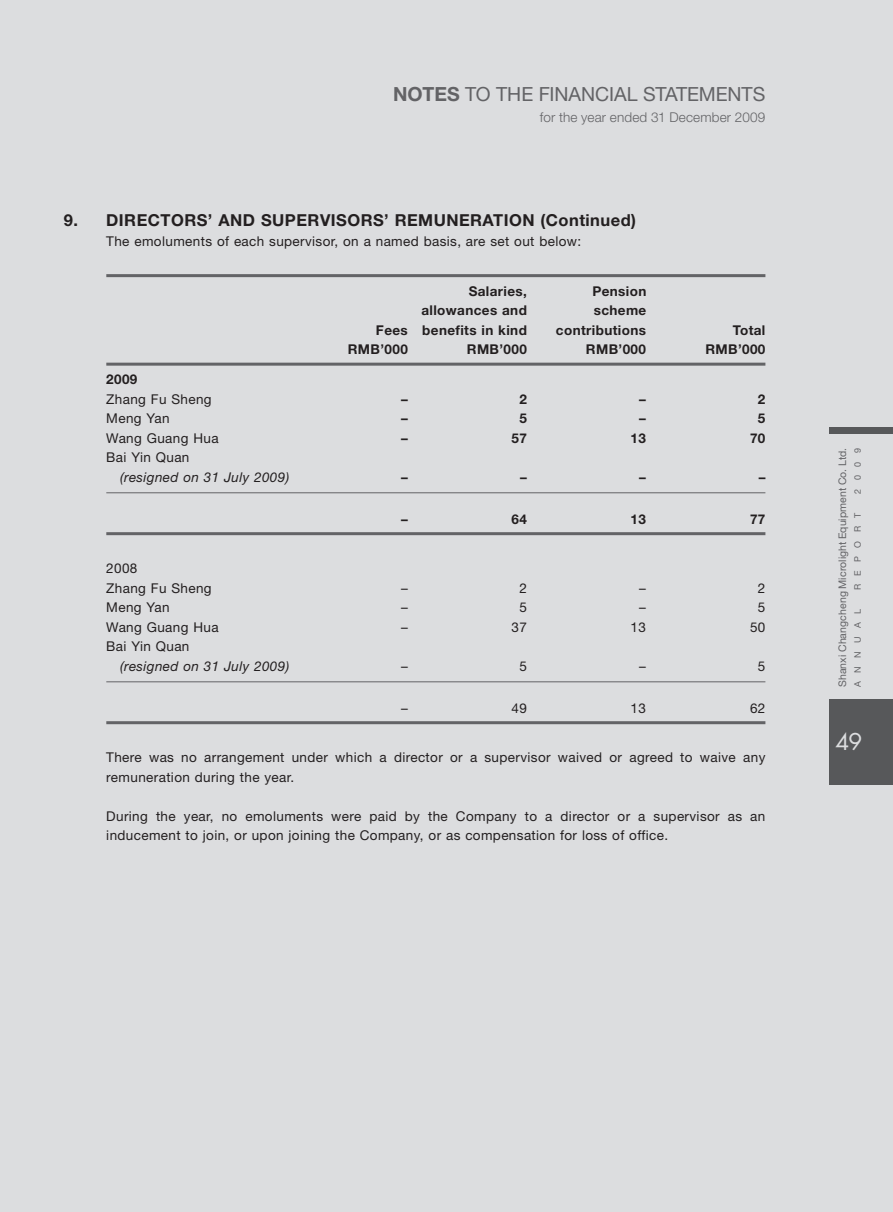
<style>
.page{position:relative;width:893px;height:1212px;background:#dcdddf}
.page>*{position:absolute;margin:0;border:0;box-sizing:border-box;transform-origin:0 0}
.t1{font:22.5px "Futura Std";color:#dcdddf}
.t2{font:19.5px "Helvetica Neue LT Std";letter-spacing:-.005em;color:#636366}
.t3{font:700 16.5px "Helvetica Neue LT Std";letter-spacing:.03em;color:#231f20}
.t4{font:13.5px/19.5px "Helvetica Neue LT Std";letter-spacing:.03em;color:#231f20}
.t5{font:700 13.5px "Helvetica Neue LT Std";letter-spacing:.03em;color:#231f20}
.t6{font:italic 13.5px "Helvetica Neue LT Std";letter-spacing:.03em;color:#231f20}
.t7{font:300 13.5px "Helvetica Neue LT Std";letter-spacing:.01em;color:#636366}
.t8{font:10.5px "Helvetica Neue LT Std";letter-spacing:.005em;color:#636366}
.t9{font:9px "Helvetica Neue LT Std";letter-spacing:.935em;color:#636366}
.s1{font-weight:700}
</style>
<div class="page">
<div style="left:829px;top:700px;width:64px;height:85px;background:#57585a"></div>
<div style="left:829px;top:427px;width:64px;height:6px;background:#57585a"></div>
<hr style="left:106px;top:274px;width:659px;height:3px;background:#636366">
<hr style="left:106px;top:363px;width:659px;height:3px;background:#636366">
<hr style="left:106px;top:492px;width:659px;height:1px;background:#636366">
<hr style="left:106px;top:532px;width:659px;height:3px;background:#636366">
<hr style="left:106px;top:681px;width:659px;height:1px;background:#636366">
<hr style="left:106px;top:721px;width:659px;height:3px;background:#636366">
<h2 class="t2" style="left:393px;top:87px;width:374px"><span class="s1">NOTES</span> TO THE FINANCIAL STATEMENTS</h2>
<p class="t7" style="left:540px;top:112px;width:227px">for the year ended 31 December 2009</p>
<p class="t3" style="left:64px;top:214px;width:574px">9. DIRECTORS’ AND SUPERVISORS’ REMUNERATION (Continued)</p>
<p class="t4" style="left:106px;top:233px;width:476px">The emoluments of each supervisor, on a named basis, are set out below:</p>
<p class="t5" style="left:469px;top:286px;width:60px">Salaries,</p>
<p class="t5" style="left:592px;top:286px;width:55px">Pension</p>
<p class="t5" style="left:421px;top:305px;width:107px">allowances and</p>
<p class="t5" style="left:594px;top:305px;width:54px">scheme</p>
<p class="t5" style="left:376px;top:325px;width:152px">Fees benefits in kind</p>
<p class="t5" style="left:556px;top:325px;width:91px">contributions</p>
<p class="t5" style="left:733px;top:325px;width:34px">Total</p>
<p class="t5" style="left:348px;top:344px;width:62px">RMB’000</p>
<p class="t5" style="left:467px;top:344px;width:62px">RMB’000</p>
<p class="t5" style="left:586px;top:344px;width:62px">RMB’000</p>
<p class="t5" style="left:705px;top:344px;width:62px">RMB’000</p>
<p class="t5" style="left:106px;top:374px;width:33px">2009</p>
<p class="t4" style="left:106px;top:391px;width:107px">Zhang Fu Sheng</p>
<p class="t5" style="left:401px;top:394px;width:8px">–</p>
<p class="t5" style="left:519px;top:394px;width:9px">2</p>
<p class="t5" style="left:639px;top:394px;width:8px">–</p>
<p class="t5" style="left:758px;top:394px;width:9px">2</p>
<p class="t4" style="left:106px;top:410px;width:65px">Meng Yan</p>
<p class="t5" style="left:401px;top:413px;width:8px">–</p>
<p class="t5" style="left:519px;top:413px;width:9px">5</p>
<p class="t5" style="left:639px;top:413px;width:8px">–</p>
<p class="t5" style="left:758px;top:413px;width:9px">5</p>
<p class="t4" style="left:106px;top:430px;width:114px">Wang Guang Hua</p>
<p class="t5" style="left:401px;top:433px;width:8px">–</p>
<p class="t5" style="left:511px;top:433px;width:17px">57</p>
<p class="t5" style="left:631px;top:433px;width:17px">13</p>
<p class="t5" style="left:750px;top:433px;width:17px">70</p>
<p class="t4" style="left:106px;top:449px;width:85px">Bai Yin Quan</p>
<p class="t6" style="left:120px;top:472px;width:171px">(resigned on 31 July 2009)</p>
<p class="t5" style="left:401px;top:472px;width:8px">–</p>
<p class="t5" style="left:520px;top:472px;width:8px">–</p>
<p class="t5" style="left:639px;top:472px;width:8px">–</p>
<p class="t5" style="left:759px;top:472px;width:8px">–</p>
<p class="t5" style="left:401px;top:514px;width:8px">–</p>
<p class="t5" style="left:511px;top:514px;width:17px">64</p>
<p class="t5" style="left:631px;top:514px;width:17px">13</p>
<p class="t5" style="left:750px;top:514px;width:17px">77</p>
<p class="t4" style="left:106px;top:560px;width:107px">2008<br>Zhang Fu Sheng</p>
<p class="t4" style="left:401px;top:580px;width:8px">–</p>
<p class="t4" style="left:519px;top:580px;width:9px">2</p>
<p class="t4" style="left:639px;top:580px;width:8px">–</p>
<p class="t4" style="left:758px;top:580px;width:9px">2</p>
<p class="t4" style="left:106px;top:599px;width:65px">Meng Yan</p>
<p class="t4" style="left:401px;top:599px;width:8px">–</p>
<p class="t4" style="left:519px;top:599px;width:9px">5</p>
<p class="t4" style="left:639px;top:599px;width:8px">–</p>
<p class="t4" style="left:758px;top:599px;width:9px">5</p>
<p class="t4" style="left:106px;top:619px;width:114px">Wang Guang Hua</p>
<p class="t4" style="left:401px;top:619px;width:8px">–</p>
<p class="t4" style="left:511px;top:619px;width:17px">37</p>
<p class="t4" style="left:631px;top:619px;width:17px">13</p>
<p class="t4" style="left:750px;top:619px;width:17px">50</p>
<p class="t4" style="left:106px;top:638px;width:85px">Bai Yin Quan</p>
<p class="t6" style="left:120px;top:661px;width:171px">(resigned on 31 July 2009)</p>
<p class="t4" style="left:401px;top:658px;width:8px">–</p>
<p class="t4" style="left:519px;top:658px;width:9px">5</p>
<p class="t4" style="left:639px;top:658px;width:8px">–</p>
<p class="t4" style="left:758px;top:658px;width:9px">5</p>
<p class="t4" style="left:401px;top:700px;width:8px">–</p>
<p class="t4" style="left:511px;top:700px;width:17px">49</p>
<p class="t4" style="left:631px;top:700px;width:17px">13</p>
<p class="t4" style="left:750px;top:700px;width:17px">62</p>
<p class="t4" style="left:106px;top:749px;width:661px">There was no arrangement under which a director or a supervisor waived or agreed to waive any remuneration during the year.</p>
<p class="t4" style="left:106px;top:808px;width:661px">During the year, no emoluments were paid by the Company to a director or a supervisor as an inducement to join, or upon joining the Company, or as compensation for loss of office.</p>
<p class="t9" style="left:854px;top:494px;width:47px;rotate:-90deg">2009</p>
<p class="t8" style="left:838px;top:687px;width:241px;rotate:-90deg">Shanxi Changcheng Microlight Equipment Co. Ltd.</p>
<p class="t9" style="left:854px;top:590px;width:79px;rotate:-90deg">REPORT</p>
<p class="t9" style="left:854px;top:687px;width:80px;rotate:-90deg">ANNUAL</p>
<h1 class="t1" style="left:836px;top:729px;width:28px">49</h1>
</div>
